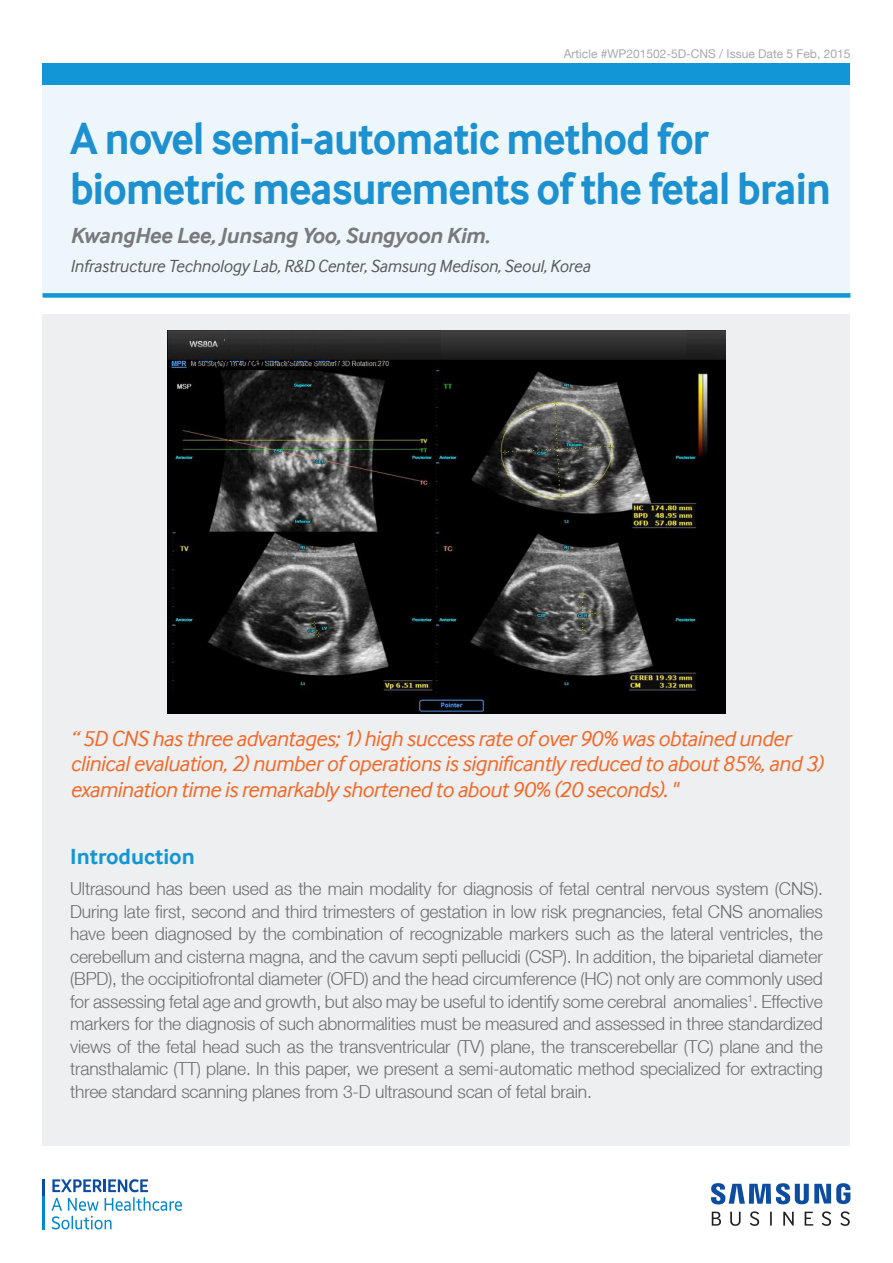
<style>
.page{position:relative;width:893px;height:1263px;background:#fff}
.page>*{position:absolute;margin:0;border:0;box-sizing:border-box;transform-origin:0 0}
.t1{font:700 46.5px/49.5px "Samsung Inter Face";letter-spacing:-.02em;color:#1d90d0;scale:.92 1}
.t2{font:italic 22.5px/25.5px "Samsung Inter Face";letter-spacing:-.02em;color:#f36827}
.t3{font:italic 700 22.5px "Samsung Inter Face";letter-spacing:-.01em;color:#787a7d}
.t4{font:700 22.5px "Samsung Inter Face";color:#1396d5}
.t5{font:300 18px/22.5px "Helvetica Neue LT";letter-spacing:-.01em;color:#6c6d70;text-align:justify}
.t6{font:italic 18px "Samsung Inter Face";letter-spacing:-.01em;color:#57585a;scale:.96 1}
.t7{font:12px "Helvetica Neue LT";color:#a8a9ad}
</style>
<div class="page">
<div style="left:43px;top:315px;width:807px;height:831px;background:#edeff0"></div>
<img style="left:167px;top:331px;width:559px;height:383px">
<img style="left:196px;top:331px;width:62px;height:30px">
<img style="left:262px;top:331px;width:29px;height:30px">
<img style="left:291px;top:331px;width:22px;height:30px">
<img style="left:313px;top:331px;width:32px;height:30px">
<img style="left:188px;top:331px;width:36px;height:22px">
<svg style="left:442px;top:331px;width:243px;height:27px;background:#2d2d2d"></svg>
<svg style="left:711px;top:1183px;width:139px;height:21px"></svg>
<svg style="left:770px;top:1212px;width:2px;height:13px"></svg>
<svg style="left:783px;top:1212px;width:11px;height:13px"></svg>
<svg style="left:805px;top:1212px;width:8px;height:13px"></svg>
<svg style="left:712px;top:1212px;width:9px;height:13px"></svg>
<svg style="left:730px;top:1212px;width:11px;height:14px"></svg>
<svg style="left:750px;top:1211px;width:9px;height:15px"></svg>
<svg style="left:822px;top:1211px;width:9px;height:15px"></svg>
<svg style="left:840px;top:1211px;width:10px;height:15px"></svg>
<div style="left:43px;top:79px;width:807px;height:215px;background:#edf6fa"></div>
<div style="left:43px;top:64px;width:807px;height:21px;background:#1396d5"></div>
<div style="left:43px;top:293px;width:807px;height:5px;background:#1396d5"></div>
<hr style="left:43px;top:1196px;width:2px;height:34px;background:#0088ce">
<svg style="left:43px;top:1179px;width:2px;height:17px"></svg>
<svg style="left:51px;top:1179px;width:131px;height:50px"></svg>
<p class="t7" style="left:564px;top:47px;width:288px">Article #WP201502-5D-CNS / Issue Date 5 Feb, 2015</p>
<p class="t1" style="left:70px;top:113px;width:828px">A novel semi-automatic method for biometric measurements of the fetal brain</p>
<p class="t3" style="left:70px;top:223px;width:421px">KwangHee Lee, Junsang Yoo, Sungyoon Kim.</p>
<p class="t6" style="left:70px;top:256px;width:543px">Infrastructure Technology Lab, R&amp;D Center, Samsung Medison, Seoul, Korea</p>
<p class="t2" style="left:70px;top:725px;width:722px">“ 5D CNS has three advantages; 1) high success rate of over 90% was obtained under</p>
<p class="t2" style="left:70px;top:751px;width:754px">clinical evaluation, 2) number of operations is significantly reduced to about 85%, and 3) examination time is remarkably shortened to about 90% (20 seconds). "</p>
<p class="t4" style="left:70px;top:843px;width:126px">Introduction</p>
<p class="t5" style="left:70px;top:877px;width:754px">Ultrasound has been used as the main modality for diagnosis of fetal central nervous system (CNS).<br>During late first, second and third trimesters of gestation in low risk pregnancies, fetal CNS anomalies have been diagnosed by the combination of recognizable markers such as the lateral ventricles, the cerebellum and cisterna magna, and the cavum septi pellucidi (CSP). In addition, the biparietal diameter (BPD), the occipitiofrontal diameter (OFD) and the head circumference (HC) not only are commonly used for assessing fetal age and growth, but also may be useful to identify some cerebral anomalies<sup>1</sup>. Effective markers for the diagnosis of such abnormalities must be measured and assessed in three standardized views of the fetal head such as the transventricular (TV) plane, the transcerebellar (TC) plane and the transthalamic (TT) plane. In this paper, we present a semi-automatic method specialized for extracting three standard scanning planes from 3-D ultrasound scan of fetal brain.</p>
</div>
